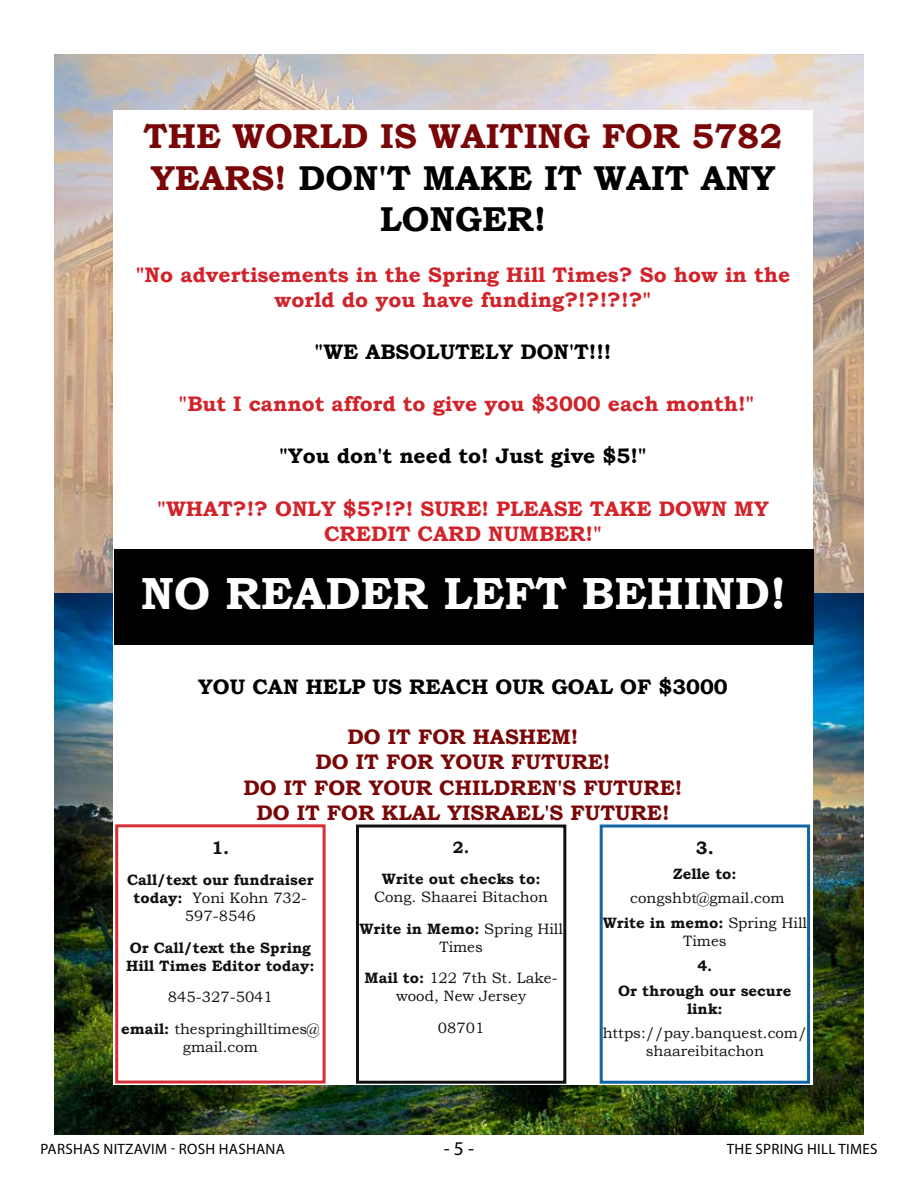
<style>
.page{position:relative;width:918px;height:1188px;background:#fff}
.page>*{position:absolute;margin:0;border:0;box-sizing:border-box;transform-origin:0 0}
.t1{font:700 45px "Bookman Old Style";color:#fff}
.t2{font:700 34.5px/41.4px "Bookman Old Style";color:#7a0708;text-align:center}
.t3{font:700 21px/25.2px "Bookman Old Style";color:#d2232a;text-align:center}
.t4{font:700 21px/25.2px "Bookman Old Style";color:#7a0708;text-align:center}
.t5{font:700 21px "Bookman Old Style";color:#000}
.t6{font:19.5px "Myriad Pro";color:#000}
.t7{font:700 18px "Bookman Old Style";color:#000}
.t8{font:700 16.5px "Bookman Old Style";color:#000}
.t9{font:15px/31.5px "Bookman Old Style";color:#000;text-align:center}
.t10{font:700 15px/18px "Bookman Old Style";color:#000}
.t11{font:15px "Myriad Pro";letter-spacing:.02em;color:#000}
.s1{color:#000}
.s2{font-weight:700}
</style>
<div class="page">
<img style="left:54px;top:54px;width:810px;height:1080px">
<div style="left:113px;top:110px;width:700px;height:974px;background:#fff"></div>
<div style="left:114px;top:550px;width:699px;height:95px;background:#000"></div>
<div style="left:115px;top:824px;width:211px;height:260px;border:3px solid #d2232a"></div>
<div style="left:356px;top:825px;width:210px;height:259px;border:3px solid #000"></div>
<div style="left:600px;top:825px;width:210px;height:259px;border:3px solid #005b9e"></div>
<h2 class="t2" style="left:144px;top:116px;width:640px">THE WORLD IS WAITING FOR 5782<br>YEARS! <span class="s1">DON T' MAKE IT WAIT ANY<br>LONGER!</span></h2>
<h3 class="t3" style="left:136px;top:262px;width:656px">"No advertisements in the Spring Hill Times? So how in the world do you have funding? ?! ?! ?! "</h3>
<h3 class="t5" style="left:315px;top:337px;width:298px">"WE ABSOLUTELY D O N T' !!!</h3>
<h3 class="t3" style="left:179px;top:391px;width:577px">"But I cannot afford to give you $3000 each month "!</h3>
<h3 class="t5" style="left:279px;top:441px;width:369px">"You don t' need to! Just give $5 "!</h3>
<h3 class="t3" style="left:157px;top:496px;width:613px">"WHAT?!? ONLY $5?!?! SURE! PLEASE TAKE DOWN MY<br>CREDIT CARD NUMBER "!</h3>
<h1 class="t1" style="left:141px;top:561px;width:647px">NO READER LEFT BEHIND!</h1>
<h3 class="t5" style="left:198px;top:671px;width:531px">YOU CAN HELP US REACH OUR GOAL OF $3000</h3>
<h3 class="t4" style="left:244px;top:724px;width:440px">DO IT FOR HASHEM!<br>DO IT FOR YOUR FUTURE!<br>DO IT FOR YOUR CHILDREN S' FUTURE!<br>DO IT FOR KLAL YISRAEL S' FUTURE!</h3>
<p class="t7" style="left:211px;top:835px;width:19px">1.</p>
<p class="t10" style="left:127px;top:871px;width:188px">Call/text our fundraiser</p>
<p class="t9" style="left:192px;top:882px;width:116px">Yoni Kohn 732-</p>
<p class="t10" style="left:134px;top:889px;width:50px">today:</p>
<p class="t9" style="left:185px;top:900px;width:73px">597-8546</p>
<p class="t10" style="left:126px;top:938px;width:190px">Or Call/text the Spring<br>Hill Times Editor today:</p>
<p class="t9" style="left:121px;top:981px;width:200px">845-327-5041<br><span class="s2">email:</span> thespringhilltimes@</p>
<p class="t9" style="left:183px;top:1031px;width:77px">gmail.com</p>
<p class="t11" style="left:41px;top:1140px;width:246px">PARSHAS NITZAVIM - ROSH HASHANA</p>
<p class="t8" style="left:453px;top:835px;width:18px">2.</p>
<p class="t10" style="left:382px;top:870px;width:160px">Write out checks to:</p>
<p class="t9" style="left:359px;top:882px;width:205px">Cong. Shaarei Bitachon<br><span class="s2">Write in Memo:</span> Spring Hill</p>
<p class="t9" style="left:439px;top:931px;width:45px">Times</p>
<p class="t9" style="left:396px;top:981px;width:131px">wood, New Jersey</p>
<p class="t9" style="left:365px;top:963px;width:195px"><span class="s2">Mail to:</span> 122 7th St. Lake-</p>
<p class="t9" style="left:438px;top:1012px;width:48px">08701</p>
<h3 class="t6" style="left:444px;top:1137px;width:32px">-5-</h3>
<p class="t7" style="left:696px;top:835px;width:19px">3.</p>
<p class="t10" style="left:673px;top:864px;width:65px">Zelle to:</p>
<p class="t9" style="left:603px;top:886px;width:206px;line-height:24.8px">congshbt@gmail.com<br><span class="s2">Write in memo:</span> Spring Hill</p>
<p class="t9" style="left:683px;top:925px;width:45px">Times</p>
<p class="t10" style="left:618px;top:953px;width:175px;line-height:24.8px;text-align:center">4.<br>Or through our secure</p>
<p class="t10" style="left:687px;top:999px;width:37px">link:</p>
<p class="t9" style="left:603px;top:1024px;width:206px;line-height:18px">https://pay.banquest.com/ shaareibitachon</p>
<p class="t11" style="left:727px;top:1140px;width:152px">THE SPRING HILL TIMES</p>
</div>
